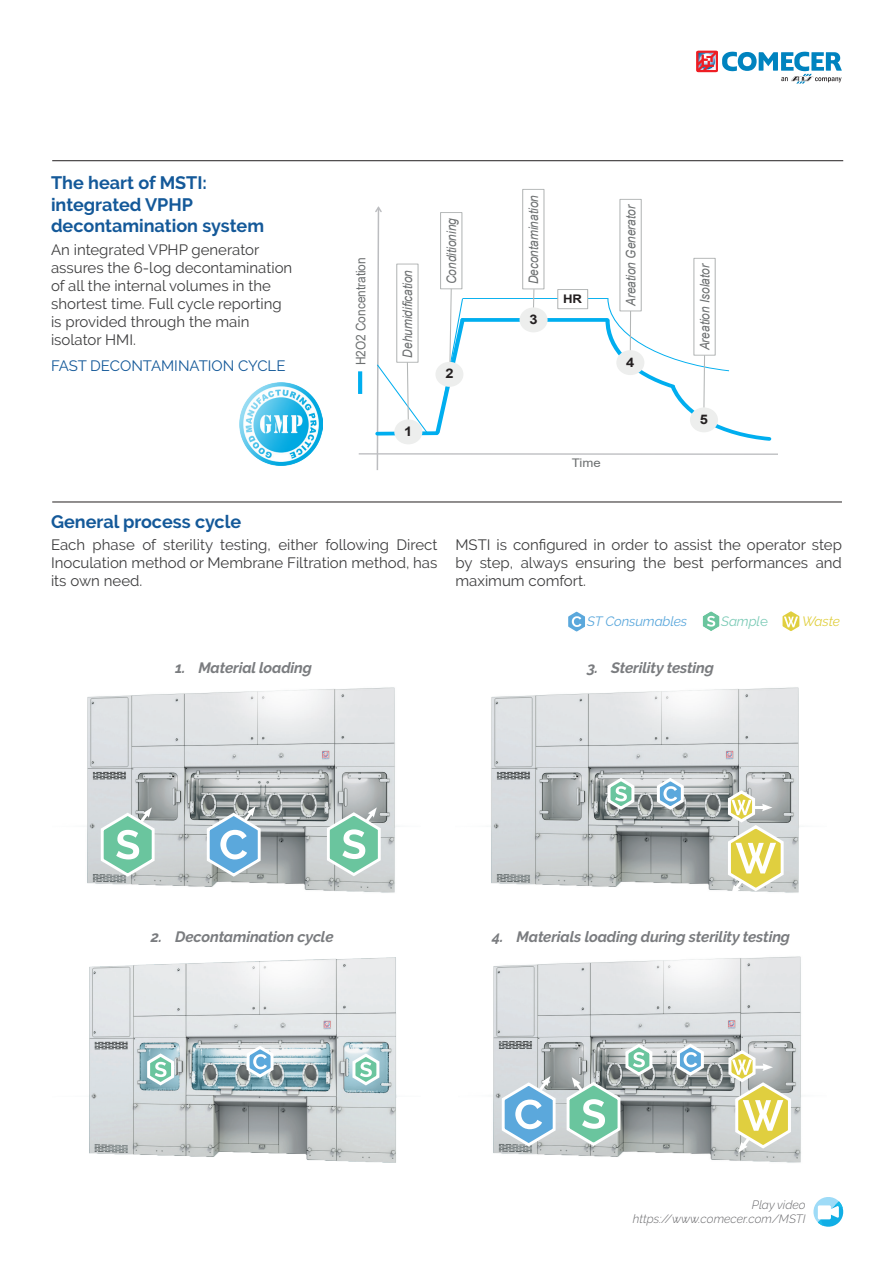
<style>
.page{position:relative;width:893px;height:1263px;background:#fff}
.page>*{position:absolute;margin:0;border:0;box-sizing:border-box;transform-origin:0 0}
._05_Titolo01{font:700 18px/21.6px "Raleway";color:#145999}
._10_Testo{font:15px/18px "Raleway";color:#3e3e3f;text-align:justify}
._10_Testo-2{font:italic 700 15px "Raleway";letter-spacing:-.01em;color:#7a7c7f}
._10_Testo-3{font:15px "Raleway";color:#145999}
._10_Testo-4{font:italic 13.5px "Raleway";letter-spacing:-.01em;color:#5ba8dc}
._10_Testo-5{font:italic 13.5px "Raleway";letter-spacing:-.01em;color:#7ccbb7}
._10_Testo-6{font:italic 13.5px "Raleway";letter-spacing:-.015em;color:#e0cf3f}
.t1{font:italic 13.2px "Arial";color:#6c6f70;scale:.9 1}
.t2{font:13.2px "Arial";color:#6c6f70;scale:.9 1}
.t3{font:700 13.2px "Arial";color:#231f20;scale:1.11 1}
._20_Didascalia{font:italic 300 12px "Raleway";color:#69696c}
.t4{font:11.85px "Arial";color:#6c6f70;scale:1.11 1}
.t5{font:700 11.85px "Arial";color:#231f20;scale:1.11 1}
.s1{font-style:normal}
</style>
<div class="page">
<svg style="left:697px;top:51px;width:145px;height:32px"></svg>
<img style="left:240px;top:382px;width:83px;height:83px">
<hr style="left:359px;top:453px;width:418px;height:2px;background:#bcbdc0">
<svg style="left:358px;top:371px;width:4px;height:23px"></svg>
<svg style="left:373px;top:205px;width:401px;height:265px"></svg>
<div style="left:396px;top:264px;width:22px;height:99px;border:1px solid #b3b6b6"></div>
<div style="left:440px;top:212px;width:22px;height:77px;border:1px solid #b3b6b6"></div>
<div style="left:522px;top:189px;width:22px;height:100px;border:1px solid #b3b6b6"></div>
<div style="left:620px;top:199px;width:22px;height:112px;border:1px solid #b3b6b6"></div>
<div style="left:694px;top:258px;width:21px;height:97px;border:1px solid #b3b6b6"></div>
<div style="left:557px;top:289px;width:31px;height:20px;border:1px solid #b3b6b6"></div>
<img style="left:87px;top:687px;width:308px;height:206px">
<svg style="left:99px;top:807px;width:58px;height:71px"></svg>
<svg style="left:205px;top:806px;width:58px;height:72px"></svg>
<svg style="left:325px;top:807px;width:58px;height:71px"></svg>
<img style="left:493px;top:956px;width:308px;height:207px">
<svg style="left:500px;top:1076px;width:58px;height:72px"></svg>
<svg style="left:568px;top:611px;width:17px;height:21px"></svg>
<svg style="left:702px;top:611px;width:18px;height:20px"></svg>
<svg style="left:782px;top:611px;width:18px;height:20px"></svg>
<img style="left:89px;top:958px;width:308px;height:204px">
<svg style="left:245px;top:1044px;width:31px;height:35px"></svg>
<svg style="left:146px;top:1052px;width:31px;height:35px"></svg>
<svg style="left:351px;top:1052px;width:31px;height:35px"></svg>
<svg style="left:675px;top:1042px;width:31px;height:35px"></svg>
<svg style="left:565px;top:1042px;width:90px;height:106px;background:#a1b8b0"></svg>
<hr style="left:52px;top:160px;width:791px;height:1px;background:#231f20">
<hr style="left:52px;top:502px;width:790px;height:1px;background:#231f20">
<img style="left:491px;top:687px;width:308px;height:206px">
<svg style="left:655px;top:776px;width:31px;height:35px"></svg>
<svg style="left:606px;top:776px;width:31px;height:35px"></svg>
<svg style="left:726px;top:788px;width:60px;height:105px"></svg>
<svg style="left:727px;top:1048px;width:66px;height:105px"></svg>
<svg style="left:813px;top:1197px;width:30px;height:30px"></svg>
<p class="_05_Titolo01" style="left:51px;top:172px;width:157px">The heart of MSTI:</p>
<p class="_05_Titolo01" style="left:51px;top:194px;width:215px">integrated VPHP decontamination system</p>
<p class="_10_Testo" style="left:51px;top:240px;width:243px;text-align:left">An integrated VPHP generator assures the 6-log decontamination of all the internal volumes in the shortest time. Full cycle reporting is provided through the main isolator HMI.</p>
<p class="_10_Testo-3" style="left:51px;top:357px;width:236px">FAST DECONTAMINATION CYCLE</p>
<p class="t2" style="left:352px;top:365px;width:122px;rotate:-90deg">H2O2 Concentration</p>
<p class="t1" style="left:399px;top:357px;width:99px;rotate:-90deg">Dehumidification</p>
<p class="t3" style="left:404px;top:422px;width:9px">1</p>
<p class="t1" style="left:443px;top:284px;width:75px;rotate:-90deg">Conditioning</p>
<p class="t3" style="left:445px;top:364px;width:9px">2</p>
<p class="t1" style="left:525px;top:284px;width:100px;rotate:-90deg">Decontamination</p>
<p class="t1" style="left:622px;top:306px;width:115px;rotate:-90deg">Areation Generator</p>
<p class="t5" style="left:563px;top:291px;width:19px">HR</p>
<p class="t3" style="left:529px;top:310px;width:9px">3</p>
<p class="t3" style="left:626px;top:353px;width:9px">4</p>
<p class="t4" style="left:572px;top:455px;width:28px">Time</p>
<p class="t1" style="left:696px;top:350px;width:99px;rotate:-90deg">Areation Isolator</p>
<p class="t3" style="left:700px;top:410px;width:9px">5</p>
<p class="_05_Titolo01" style="left:51px;top:511px;width:192px">General process cycle</p>
<p class="_10_Testo" style="left:51px;top:536px;width:388px">Each phase of sterility testing, either following Direct Inoculation method or Membrane Filtration method, has its own need.</p>
<p class="_10_Testo" style="left:455px;top:536px;width:388px">MSTI is configured in order to assist the operator step by step, always ensuring the best performances and maximum comfort.</p>
<p class="_10_Testo-2" style="left:175px;top:659px;width:138px">1. Material loading</p>
<p class="_10_Testo-2" style="left:151px;top:928px;width:184px">2. Decontamination cycle</p>
<p class="_10_Testo-4" style="left:587px;top:614px;width:101px">ST Consumables</p>
<p class="_10_Testo-5" style="left:721px;top:614px;width:48px">Sampl<span class="s1">e</span></p>
<p class="_10_Testo-6" style="left:802px;top:614px;width:39px">Waste</p>
<p class="_10_Testo-2" style="left:587px;top:659px;width:129px">3. Sterility testing</p>
<p class="_10_Testo-2" style="left:492px;top:928px;width:299px">4. Materials loading during sterility testing</p>
<p class="_20_Didascalia" style="left:752px;top:1198px;width:55px">Play video</p>
<p class="_20_Didascalia" style="left:633px;top:1211px;width:174px">https://www.comecer.com/MSTI</p>
</div>
